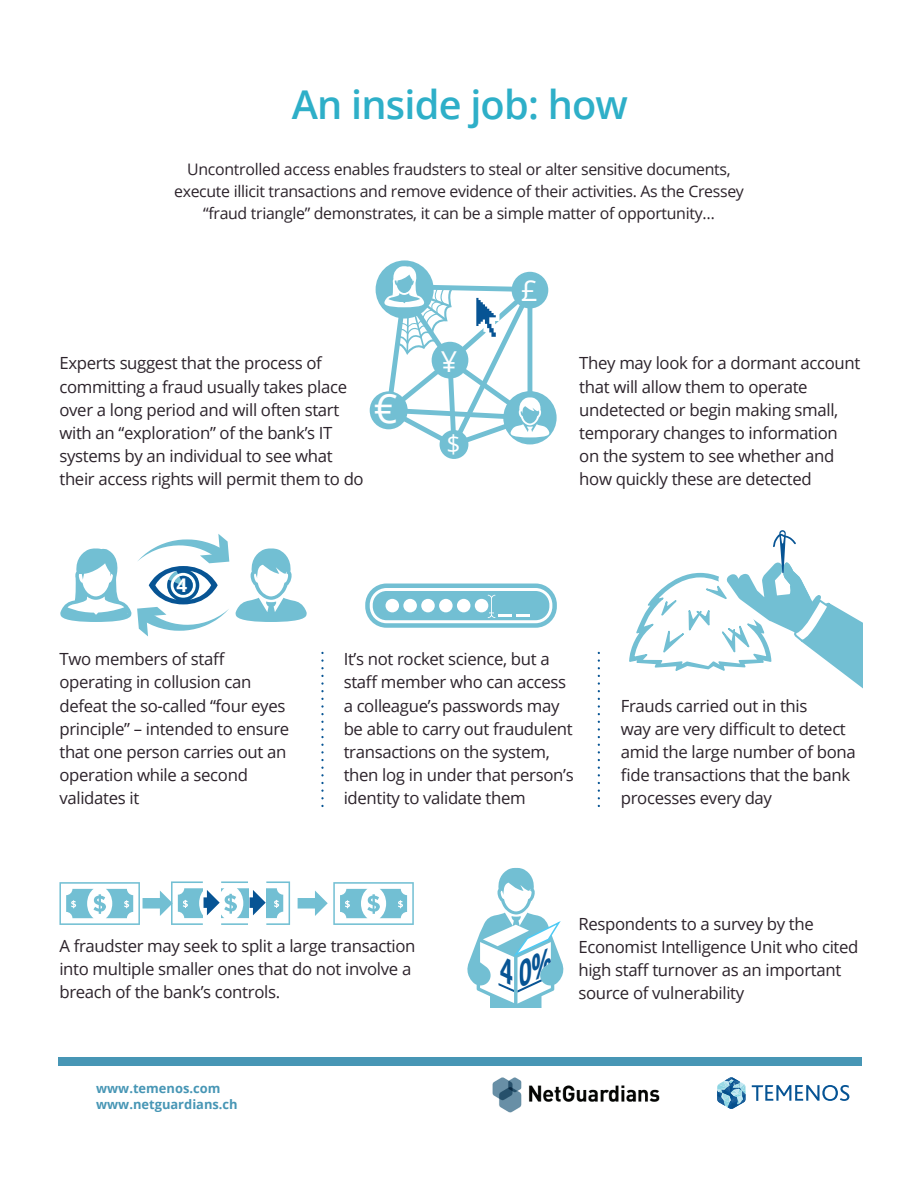
<style>
.page{position:relative;width:918px;height:1188px;background:#fff}
.page>*{position:absolute;margin:0;border:0;box-sizing:border-box;transform-origin:0 0}
.t1{font:40.5px "Open Sans";color:#fff}
.t2{font:600 39.75px "Open Sans";letter-spacing:-.02em;color:#2eafc8}
.t3{font:28.8px "Open Sans";color:#fff}
.t4{font:24.6px "Open Sans";color:#fff}
.t5{font:700 18.9px "Open Sans";color:#fff}
.t6{font:16.8px/23.1px "Open Sans";letter-spacing:-.02em;color:#2c232b}
.t7{font:15.9px/21.9px "Open Sans";letter-spacing:-.02em;color:#2c232b;text-align:center}
.t8{font:700 12.9px/15.9px "Open Sans";color:#4796b5}
</style>
<div class="page">
<div style="left:503px;top:391px;width:54px;height:53px;background:#72bfd3;border-radius:50%"></div>
<div style="left:376px;top:260px;width:58px;height:59px;background:#72bfd3;border-radius:50%"></div>
<div style="left:440px;top:430px;width:28px;height:29px;background:#72bfd3;border-radius:50%"></div>
<div style="left:370px;top:391px;width:38px;height:38px;background:#72bfd3;border-radius:50%"></div>
<svg style="left:235px;top:548px;width:72px;height:74px"></svg>
<div style="left:58px;top:1057px;width:804px;height:9px;background:#4796b5"></div>
<img style="left:492px;top:1077px;width:168px;height:36px">
<svg style="left:321px;top:653px;width:3px;height:154px"></svg>
<svg style="left:598px;top:653px;width:2px;height:154px"></svg>
<svg style="left:380px;top:266px;width:169px;height:188px"></svg>
<svg style="left:629px;top:530px;width:234px;height:159px"></svg>
<div style="left:365px;top:584px;width:192px;height:44px;border:15px solid #72bfd3;border-radius:14px"></div>
<svg style="left:370px;top:588px;width:182px;height:35px"></svg>
<svg style="left:60px;top:534px;width:169px;height:102px"></svg>
<svg style="left:59px;top:882px;width:81px;height:43px"></svg>
<div style="left:143px;top:898px;width:19px;height:11px;background:#72bfd3"></div>
<div style="left:298px;top:898px;width:19px;height:11px;background:#72bfd3"></div>
<svg style="left:315px;top:882px;width:99px;height:43px"></svg>
<svg style="left:160px;top:881px;width:130px;height:44px"></svg>
<svg style="left:717px;top:1077px;width:29px;height:32px"></svg>
<svg style="left:752px;top:1085px;width:97px;height:16px"></svg>
<svg style="left:467px;top:868px;width:97px;height:139px"></svg>
<p class="t2" style="left:292px;top:78px;width:338px">An inside job: how</p>
<p class="t7" style="left:174px;top:158px;width:571px">Uncontrolled access enables fraudsters to steal or alter sensitive documents, execute illicit transactions and remove evidence of their activities. As the Cressey “fraud triangle” demonstrates, it can be a simple matter of opportunity…</p>
<p class="t6" style="left:59px;top:351px;width:306px">Experts suggest that the process of committing a fraud usually takes place over a long period and will often start with an “exploration” of the bank’s IT systems by an individual to see what their access rights will permit them to do</p>
<p class="t1" style="left:374px;top:381px;width:25px">€</p>
<p class="t5" style="left:177px;top:572px;width:12px">4</p>
<p class="t3" style="left:441px;top:342px;width:18px">¥</p>
<p class="t4" style="left:446px;top:428px;width:16px">$</p>
<p class="t3" style="left:521px;top:270px;width:18px">£</p>
<p class="t6" style="left:579px;top:351px;width:283px">They may look for a dormant account that will allow them to operate undetected or begin making small, temporary changes to information on the system to see whether and how quickly these are detected</p>
<p class="t6" style="left:59px;top:647px;width:231px">Two members of staff operating in collusion can defeat the so-called “four eyes principle” – intended to ensure that one person carries out an operation while a second validates it</p>
<p class="t6" style="left:344px;top:647px;width:232px">It’s not rocket science, but a staff member who can access a colleague’s passwords may be able to carry out fraudulent transactions on the system, then log in under that person’s identity to validate them</p>
<p class="t6" style="left:621px;top:693px;width:236px">Frauds carried out in this<br>way are very difficult to detect amid the large number of bona fide transactions that the bank processes every day</p>
<p class="t6" style="left:59px;top:934px;width:358px">A fraudster may seek to split a large transaction into multiple smaller ones that do not involve a breach of the bank’s controls.</p>
<p class="t8" style="left:96px;top:1080px;width:143px">www.temenos.com www.netguardians.ch</p>
<p class="t6" style="left:578px;top:912px;width:282px">Respondents to a survey by the<br>Economist Intelligence Unit who cited high staff turnover as an important source of vulnerability</p>
</div>
